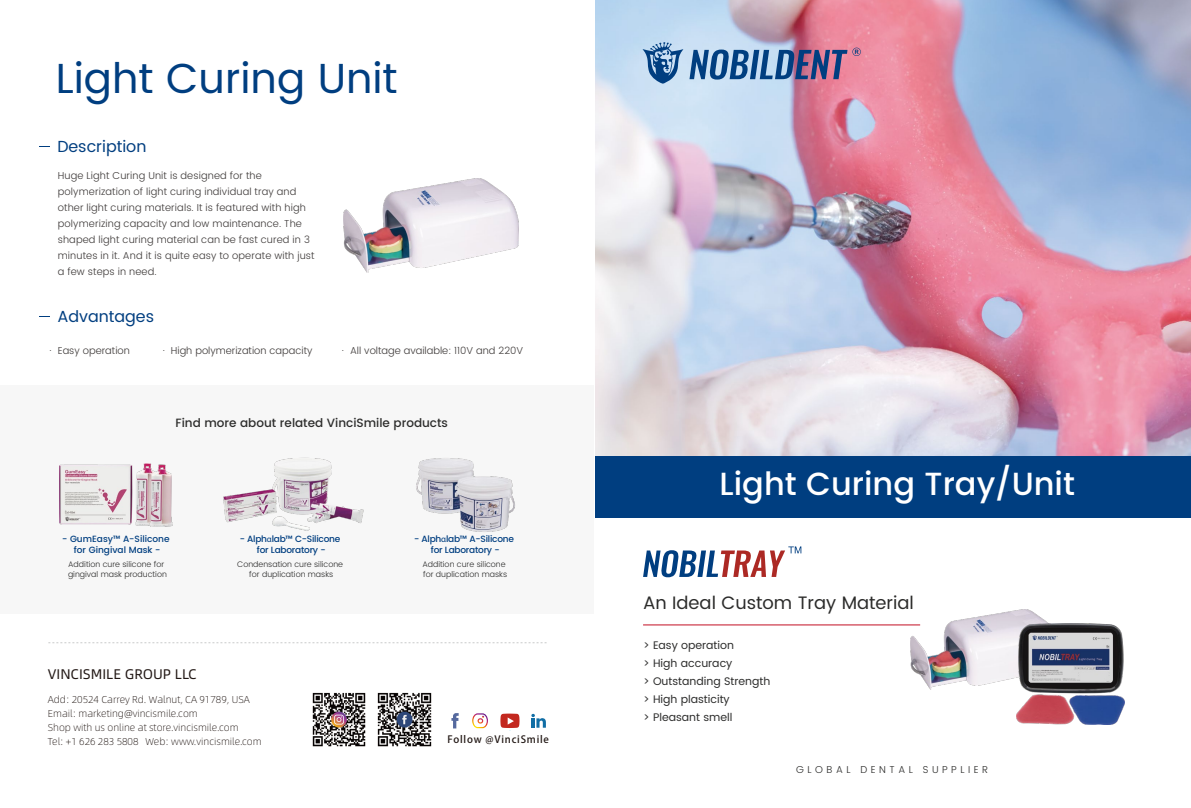
<style>
.page{position:relative;width:1191px;height:808px;background:#fff}
.page>*{position:absolute;margin:0;border:0;box-sizing:border-box;transform-origin:0 0}
.t1{font:42px "Poppins";color:#003e80}
.t2{font:500 32px "Poppins";color:#fff}
.t3{font:18px "Poppins";color:#2c2c2b}
.t4{font:16px "Poppins";color:#003e80}
.t5{font:14px "Alibaba Pu Hui Ti R";color:#221815}
.t6{font:500 12px "Poppins";color:#2c2c2b}
.t7{font:11px/18px "Poppins";color:#2c2c2b}
.t8{font:300 10px/16px "Poppins";letter-spacing:.01em;color:#3e3a39}
.t9{font:10px/14px "Alibaba Pu Hui Ti L";color:#221815}
.t10{font:300 10px "Poppins";letter-spacing:.35em;color:#2c2c2b}
.t11{font:10px "FZLTHJW GB1 0 G Bpc EUC H";letter-spacing:.08em;color:#221815}
.t12{font:500 9px/10.8px "Poppins";letter-spacing:-.025em;color:#003e80;text-align:center}
.t13{font:500 9px/10.8px "Poppins";color:#003e80;text-align:center}
.t14{font:300 8px/10px "Poppins";color:#2c2c2b}
.s1{font-family:"Myriad Pro";font-weight:400}
</style>
<div class="page">
<img style="left:595px;top:0;width:596px;height:459px">
<hr style="left:643px;top:624px;width:277px;height:1px;background:#c30e23">
<div style="left:596px;top:456px;width:595px;height:62px;background:#003e80"></div>
<svg style="left:642px;top:42px;width:41px;height:42px;background:#769dc4"></svg>
<svg style="left:689px;top:48px;width:171px;height:32px;background:#747ea8"></svg>
<svg style="left:643px;top:546px;width:158px;height:31px"></svg>
<img style="left:344px;top:179px;width:175px;height:94px">
<img style="left:910px;top:609px;width:149px;height:80px">
<div style="left:0;top:385px;width:594px;height:229px;background:#f7f7f7"></div>
<img style="left:59px;top:464px;width:114px;height:62px">
<img style="left:223px;top:457px;width:141px;height:74px">
<svg style="left:48px;top:642px;width:499px;height:1px"></svg>
<svg style="left:531px;top:714px;width:15px;height:14px"></svg>
<svg style="left:451px;top:713px;width:7px;height:15px"></svg>
<svg style="left:472px;top:713px;width:16px;height:15px"></svg>
<svg style="left:500px;top:713px;width:19px;height:15px"></svg>
<img style="left:312px;top:692px;width:54px;height:55px">
<img style="left:377px;top:692px;width:55px;height:55px">
<img style="left:416px;top:458px;width:99px;height:74px">
<img style="left:1016px;top:624px;width:108px;height:100px">
<h1 class="t1" style="left:56px;top:48px;width:343px">Light Curing Unit</h1>
<h3 class="t4" style="left:57px;top:135px;width:91px">Description</h3>
<p class="t8" style="left:58px;top:168px;width:258px">Huge Light Curing Unit is designed for the polymerization of light curing individual tray and other light curing materials. It is featured with high polymerizing capacity and low maintenance. The shaped light curing material can be fast cured in 3 minutes in it. And it is quite easy to operate with just a few steps in need.</p>
<h3 class="t4" style="left:57px;top:304px;width:98px">Advantages</h3>
<p class="t8" style="left:50px;top:343px;width:82px">· Easy operation</p>
<p class="t8" style="left:163px;top:343px;width:151px">· High polymerization capacity</p>
<p class="t8" style="left:342px;top:343px;width:183px">· All voltage available: 110V and 220V</p>
<p class="t6" style="left:175px;top:414px;width:274px">Find more about related VinciSmile products</p>
<p class="t13" style="left:62px;top:533px;width:109px">- GumEasy™ A-Silicone for Gingival Mask -</p>
<p class="t12" style="left:240px;top:533px;width:102px">- Alph<span class="s1">α</span>lab™ C-Silicone for Laboratory -</p>
<p class="t14" style="left:68px;top:560px;width:100px">Addition cure silicone for gingival mask production</p>
<p class="t14" style="left:237px;top:560px;width:107px;text-align:center">Condensation cure silicone for duplication masks</p>
<h3 class="t5" style="left:48px;top:663px;width:150px">VINCISMILE GROUP LLC</h3>
<p class="t9" style="left:48px;top:691px;width:215px">Add: 20524 Carrey Rd. Walnut, CA 91789, USA Email: marketing@vincismile.com<br>Shop with us online at store.vincismile.com<br>Tel: +1 626 283 5808 Web: www.vincismile.com</p>
<p class="t12" style="left:414px;top:533px;width:102px">- Alph<span class="s1">α</span>lab™ A-Silicone for Laboratory -</p>
<p class="t14" style="left:422px;top:560px;width:86px">Addition cure silicone for duplication masks</p>
<p class="t11" style="left:447px;top:733px;width:103px">Follow @VinciSmile</p>
<h2 class="t2" style="left:719px;top:460px;width:357px">Light Curing Tray/Unit</h2>
<h3 class="t3" style="left:643px;top:590px;width:272px">An Ideal Custom Tray Material</h3>
<p class="t7" style="left:643px;top:636px;width:129px">&gt; Easy operation<br>&gt; High accuracy<br>&gt; Outstanding Strength &gt; High plasticity<br>&gt; Pleasant smell</p>
<p class="t10" style="left:796px;top:762px;width:193px">GLOBAL DENTAL SUPPLIER</p>
</div>
